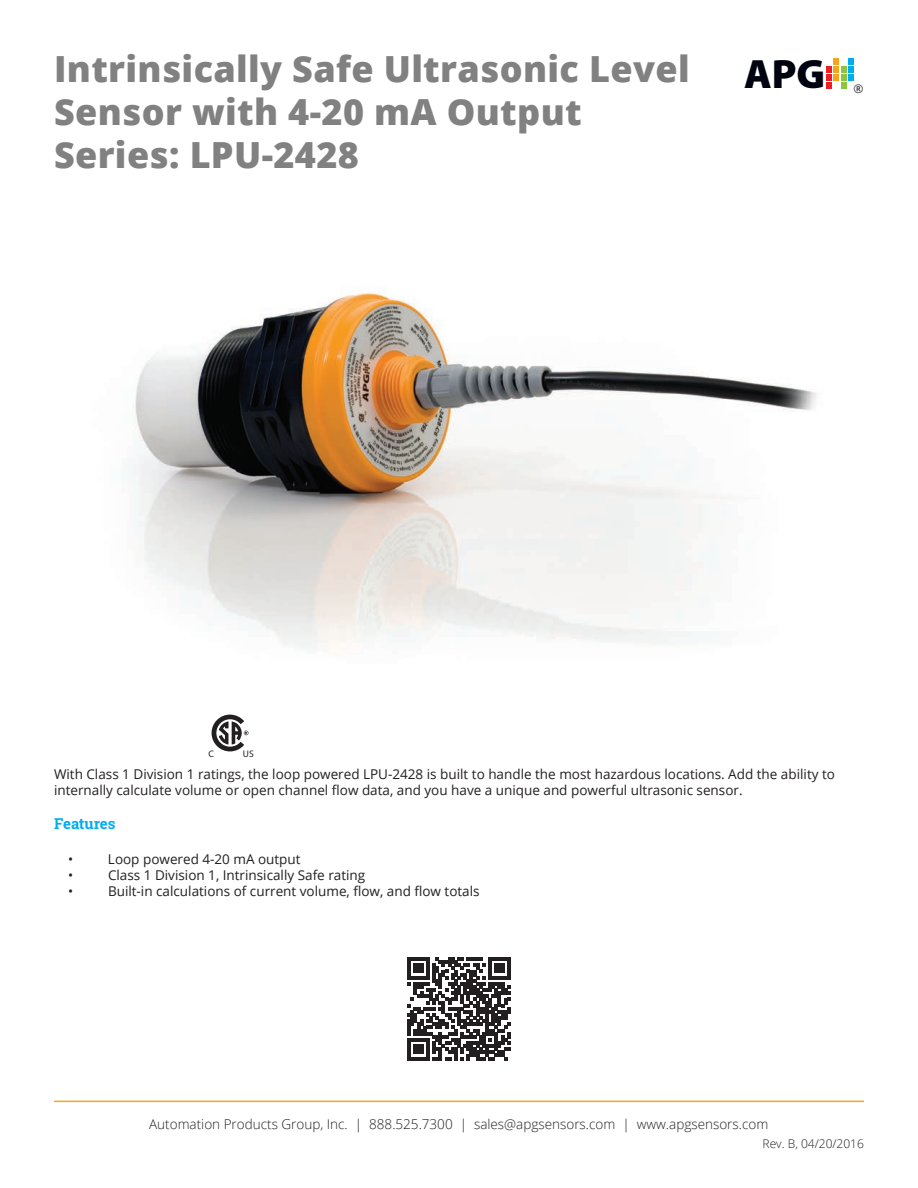
<style>
.page{position:relative;width:918px;height:1188px;background:#fff}
.page>*{position:absolute;margin:0;border:0;box-sizing:border-box;transform-origin:0 0}
.t1{font:900 41.1px "Myriad Pro";color:#000310}
.t2{font:800 36px/43.2px "Open Sans";letter-spacing:.01em;color:#818181}
.t3{font:700 15px "Roboto Slab";color:#00aeef}
.t4{font:13.5px/16.2px "Open Sans";color:#231f20}
.t5{font:300 13.5px "Open Sans";color:#231f20}
.t6{font:300 12px "Open Sans";color:#231f20}
.t7{font:12px "Open Sans";color:#231f20}
.t8{font:9.45px "Myriad Pro";color:#231f20}
</style>
<div class="page">
<hr style="left:54px;top:1101px;width:810px;height:1px;background:#f9a51b">
<div style="left:826px;top:82px;width:6px;height:7px;background:#ee1d23"></div>
<div style="left:826px;top:66px;width:6px;height:7px;background:#ee1d23"></div>
<div style="left:826px;top:74px;width:6px;height:7px;background:#ee1d23"></div>
<svg style="left:834px;top:58px;width:5px;height:23px"></svg>
<div style="left:841px;top:82px;width:6px;height:7px;background:#8bc63e"></div>
<div style="left:841px;top:66px;width:6px;height:7px;background:#8bc63e"></div>
<div style="left:841px;top:74px;width:6px;height:7px;background:#8bc63e"></div>
<div style="left:848px;top:74px;width:6px;height:7px;background:#00aeef"></div>
<div style="left:848px;top:58px;width:6px;height:7px;background:#00aeef"></div>
<div style="left:848px;top:66px;width:6px;height:7px;background:#00aeef"></div>
<img style="left:132px;top:292px;width:685px;height:357px">
<svg style="left:212px;top:715px;width:36px;height:36px"></svg>
<svg style="left:408px;top:957px;width:102px;height:103px"></svg>
<h2 class="t2" style="left:54px;top:50px;width:637px">Intrinsically Safe Ultrasonic Level<br>Sensor with 4-20 mA Output<br>Series: LPU-2428</h2>
<h1 class="t1" style="left:744px;top:50px;width:83px">APG</h1>
<p class="t7" style="left:854px;top:82px;width:11px">®</p>
<p class="t8" style="left:208px;top:748px;width:7px">C</p>
<p class="t8" style="left:243px;top:748px;width:12px">US</p>
<p class="t4" style="left:54px;top:767px;width:783px">With Class 1 Division 1 ratings, the loop powered LPU-2428 is built to handle the most hazardous locations. Add the ability to internally calculate volume or open channel flow data, and you have a unique and powerful ultrasonic sensor.</p>
<p class="t3" style="left:54px;top:818px;width:63px">Features</p>
<p class="t4" style="left:68px;top:852px;width:7px">•</p>
<p class="t4" style="left:108px;top:852px;width:194px">Loop powered 4-20 mA output</p>
<p class="t4" style="left:68px;top:866px;width:7px">•</p>
<p class="t4" style="left:108px;top:866px;width:259px">Class 1 Division 1, Intrinsically Safe rating</p>
<p class="t4" style="left:68px;top:883px;width:7px">•</p>
<p class="t4" style="left:108px;top:883px;width:373px">Built-in calculations of current volume, flow, and flow totals</p>
<p class="t5" style="left:149px;top:1118px;width:621px">Automation Products Group, Inc. | 888.525.7300 | sales@apgsensors.com | www.apgsensors.com</p>
<p class="t6" style="left:763px;top:1139px;width:103px">Rev. B, 04/20/2016</p>
</div>
